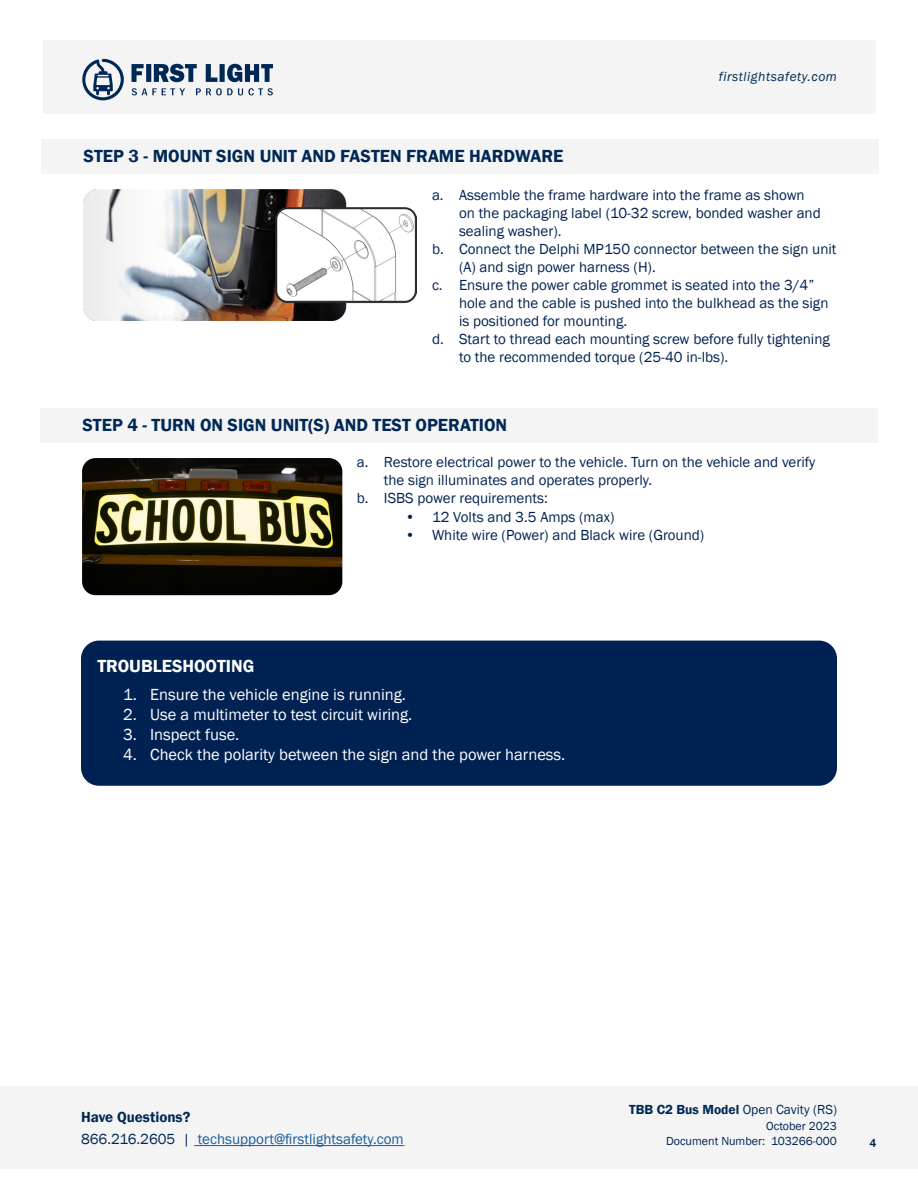
<style>
.page{position:relative;width:918px;height:1188px;background:#fff}
.page>*{position:absolute;margin:0;border:0;box-sizing:border-box;transform-origin:0 0}
.t1{font:600 18px "Franklin Gothic";color:#002855}
.t2{font:600 18px "Franklin Gothic";color:#fff}
.t3{font:16.5px "Franklin Gothic";color:#fff}
.t4{font:15px/18px "Franklin Gothic";color:#002252}
.t5{font:15px "Franklin Gothic";color:#175d9e}
.t6{font:600 15px "Franklin Gothic";color:#002855}
.t7{font:13.5px "Franklin Gothic";color:#002855}
.t8{font:italic 13.5px "Franklin Gothic";letter-spacing:.04em;color:#002855}
.t9{font:12px "Franklin Gothic";color:#002252}
.t10{font:500 12px "Franklin Gothic";color:#002252}
.s1{color:#002855}
.s2{font-weight:600}
</style>
<div class="page">
<div style="left:43px;top:40px;width:832px;height:74px;background:#f4f4f4"></div>
<svg style="left:206px;top:64px;width:67px;height:18px"></svg>
<svg style="left:132px;top:88px;width:53px;height:7px"></svg>
<svg style="left:196px;top:88px;width:77px;height:7px"></svg>
<svg style="left:132px;top:64px;width:65px;height:18px"></svg>
<svg style="left:82px;top:59px;width:42px;height:41px"></svg>
<div style="left:1px;top:1086px;width:917px;height:82px;background:#f4f4f4"></div>
<hr style="left:194px;top:1145px;width:210px;height:1px;background:#175d9e">
<div style="left:81px;top:641px;width:756px;height:145px;background:#002252;border-radius:18px"></div>
<img style="left:82px;top:458px;width:260px;height:137px">
<div style="left:41px;top:408px;width:837px;height:34px;background:#f4f4f4"></div>
<div style="left:41px;top:139px;width:837px;height:34px;background:#f4f4f4"></div>
<img style="left:84px;top:189px;width:333px;height:131px">
<p class="t1" style="left:84px;top:145px;width:481px">STEP 3 - MOUNT SIGN UNIT AND FASTEN FRAME HARDWARE</p>
<p class="t8" style="left:719px;top:68px;width:120px">firstlightsafety.com</p>
<p class="t4" style="left:459px;top:186px;width:363px;text-indent:-27px">a. Assemble the frame hardware into the frame as shown on the packaging label (10-32 screw, bonded washer and sealing washer).</p>
<p class="t4" style="left:459px;top:240px;width:379px;text-indent:-27px">b. Connect the Delphi MP150 connector between the sign unit (A) and sign power harness (H).</p>
<p class="t4" style="left:459px;top:276px;width:371px;text-indent:-27px">c. Ensure the power cable grommet is seated into the 3/4” hole and the cable is pushed into the bulkhead as the sign is positioned for mounting.</p>
<p class="t4" style="left:459px;top:330px;width:372px;text-indent:-27px">d. Start to thread each mounting screw before fully tightening to the recommended torque (25-40 in-lbs).</p>
<p class="t1" style="left:82px;top:414px;width:426px">STEP 4 - TURN ON SIGN UNIT(S) AND TEST OPERATION</p>
<p class="t4" style="left:384px;top:453px;width:433px;text-indent:-27px">a. Restore electrical power to the vehicle. Turn on the vehicle and verify the sign illuminates and operates properly.</p>
<p class="t4" style="left:357px;top:489px;width:192px">b. ISBS power requirements:</p>
<p class="t2" style="left:97px;top:655px;width:158px">TROUBLESHOOTING</p>
<p class="t4" style="left:405px;top:509px;width:211px">• 12 Volts and 3.5 Amps (max)</p>
<p class="t4" style="left:405px;top:527px;width:301px">• White wire (Power) and Black wire (Ground)</p>
<p class="t3" style="left:123px;top:685px;width:284px">1. Ensure the vehicle engine is running.</p>
<p class="t3" style="left:123px;top:704px;width:291px">2. Use a multimeter to test circuit wiring.</p>
<p class="t3" style="left:123px;top:724px;width:118px">3. Inspect fuse.</p>
<p class="t3" style="left:123px;top:744px;width:444px">4. Check the polarity between the sign and the power harness.</p>
<p class="t6" style="left:81px;top:1108px;width:111px">Have Questions?</p>
<p class="t5" style="left:81px;top:1130px;width:324px"><span class="s1">866.216.2605 |</span> techsupport@firstlightsafety.com</p>
<p class="t7" style="left:629px;top:1101px;width:209px"><span class="s2">TBB C2 Bus Model</span> Open Cavity (RS)</p>
<p class="t9" style="left:766px;top:1119px;width:72px">October 2023</p>
<p class="t9" style="left:666px;top:1134px;width:172px">Document Number: 103266-000</p>
<p class="t10" style="left:870px;top:1136px;width:9px">4</p>
</div>
